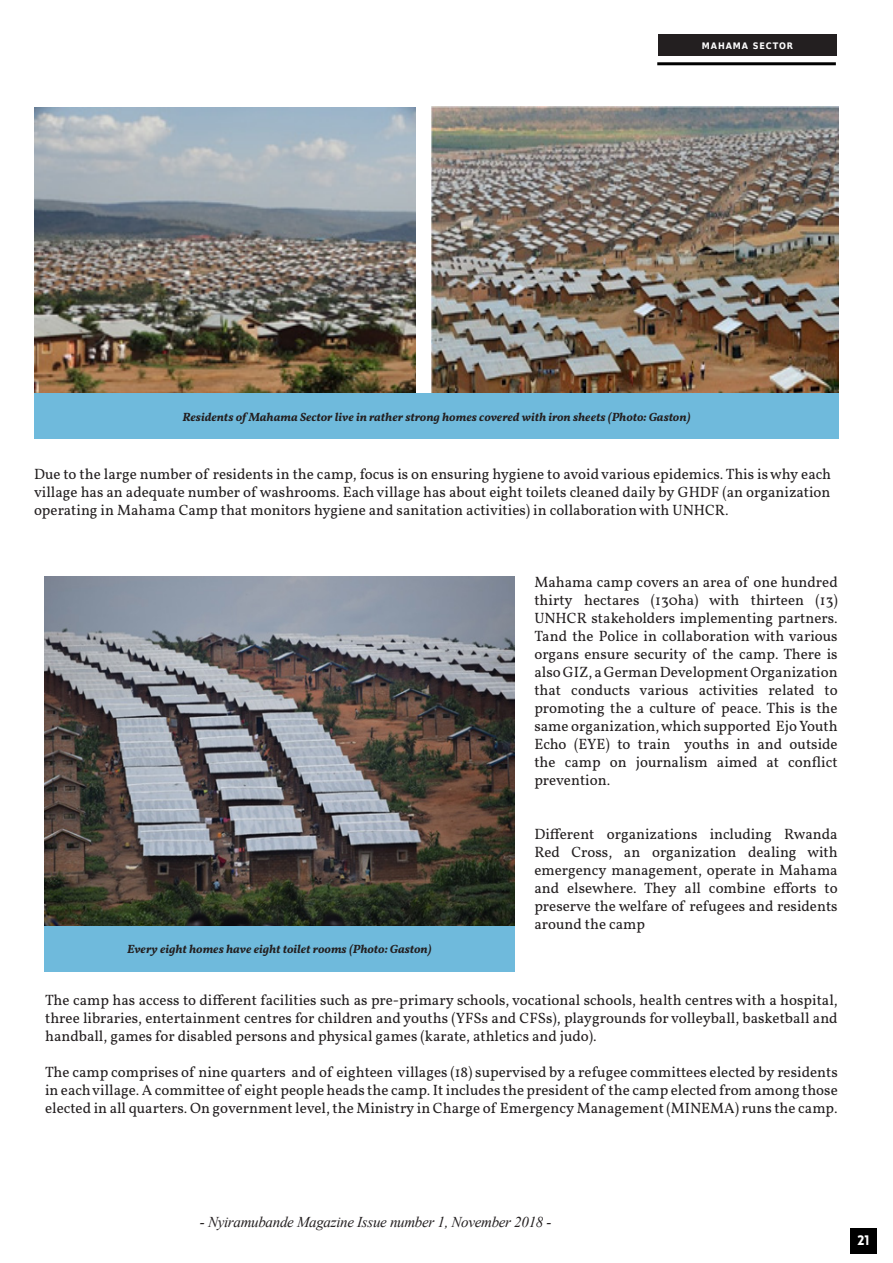
<style>
.page{position:relative;width:893px;height:1263px;background:#fff}
.page>*{position:absolute;margin:0;border:0;box-sizing:border-box;transform-origin:0 0}
.t1{font:15px/18px "Vollkorn";color:#231f20;text-align:justify}
.t2{font:italic 15px "Times New Roman";letter-spacing:-.02em;color:#231f20}
.t3{font:900 13.5px "Lovelo";color:#fff}
.Subheading{font:italic 600 12px "Vollkorn";color:#231f20}
.Brief_title{font:700 9px "DejaVu Sans Condensed";letter-spacing:.1em;color:#fff}
</style>
<div class="page">
<svg style="left:850px;top:1228px;width:27px;height:25px"></svg>
<div style="left:658px;top:35px;width:179px;height:21px;background:#231f20"></div>
<hr style="left:657px;top:62px;width:179px;height:3px;background:#000">
<img style="left:34px;top:107px;width:381px;height:287px">
<img style="left:432px;top:106px;width:407px;height:288px">
<img style="left:44px;top:576px;width:470px;height:350px">
<div style="left:34px;top:394px;width:805px;height:45px;background:#6fbadc"></div>
<div style="left:44px;top:926px;width:470px;height:45px;background:#6fbadc"></div>
<p class="Brief_title" style="left:702px;top:38px;width:93px">MAHAMA SECTOR</p>
<p class="Subheading" style="left:182px;top:409px;width:509px">Residents of Mahama Sector live in rather strong homes covered with iron sheets (Photo: Gaston)</p>
<p class="t1" style="left:34px;top:465px;width:799px">Due to the large number of residents in the camp, focus is on ensuring hygiene to avoid various epidemics. This is why each village has an adequate number of washrooms. Each village has about eight toilets cleaned daily by GHDF (an organization operating in Mahama Camp that monitors hygiene and sanitation activities) in collaboration with UNHCR.</p>
<p class="Subheading" style="left:127px;top:941px;width:306px">Every eight homes have eight toilet rooms (Photo: Gaston)</p>
<p class="t1" style="left:534px;top:573px;width:305px">Mahama camp covers an area of one hundred thirty hectares (130ha) with thirteen (13)<br>UNHCR stakeholders implementing partners.<br>Tand the Police in collaboration with various organs ensure security of the camp. There is also GIZ, a German Development Organization that conducts various activities related to promoting the a culture of peace. This is the same organization, which supported Ejo Youth Echo (EYE) to train youths in and outside the camp on journalism aimed at conflict prevention.</p>
<p class="t1" style="left:534px;top:825px;width:305px">Different organizations including Rwanda Red Cross, an organization dealing with emergency management, operate in Mahama and elsewhere. They all combine efforts to preserve the welfare of refugees and residents around the camp</p>
<p class="t1" style="left:45px;top:991px;width:794px">The camp has access to different facilities such as pre-primary schools, vocational schools, health centres with a hospital, three libraries, entertainment centres for children and youths (YFSs and CFSs), playgrounds for volleyball, basketball and handball, games for disabled persons and physical games (karate, athletics and judo).</p>
<p class="t1" style="left:45px;top:1063px;width:794px">The camp comprises of nine quarters and of eighteen villages (18) supervised by a refugee committees elected by residents in each village. A committee of eight people heads the camp. It includes the president of the camp elected from among those elected in all quarters. On government level, the Ministry in Charge of Emergency Management (MINEMA) runs the camp.</p>
<p class="t2" style="left:200px;top:1212px;width:353px">- Nyiramubande Magazine Issue number 1, November 2018 -</p>
<p class="t3" style="left:857px;top:1231px;width:14px">21</p>
</div>
